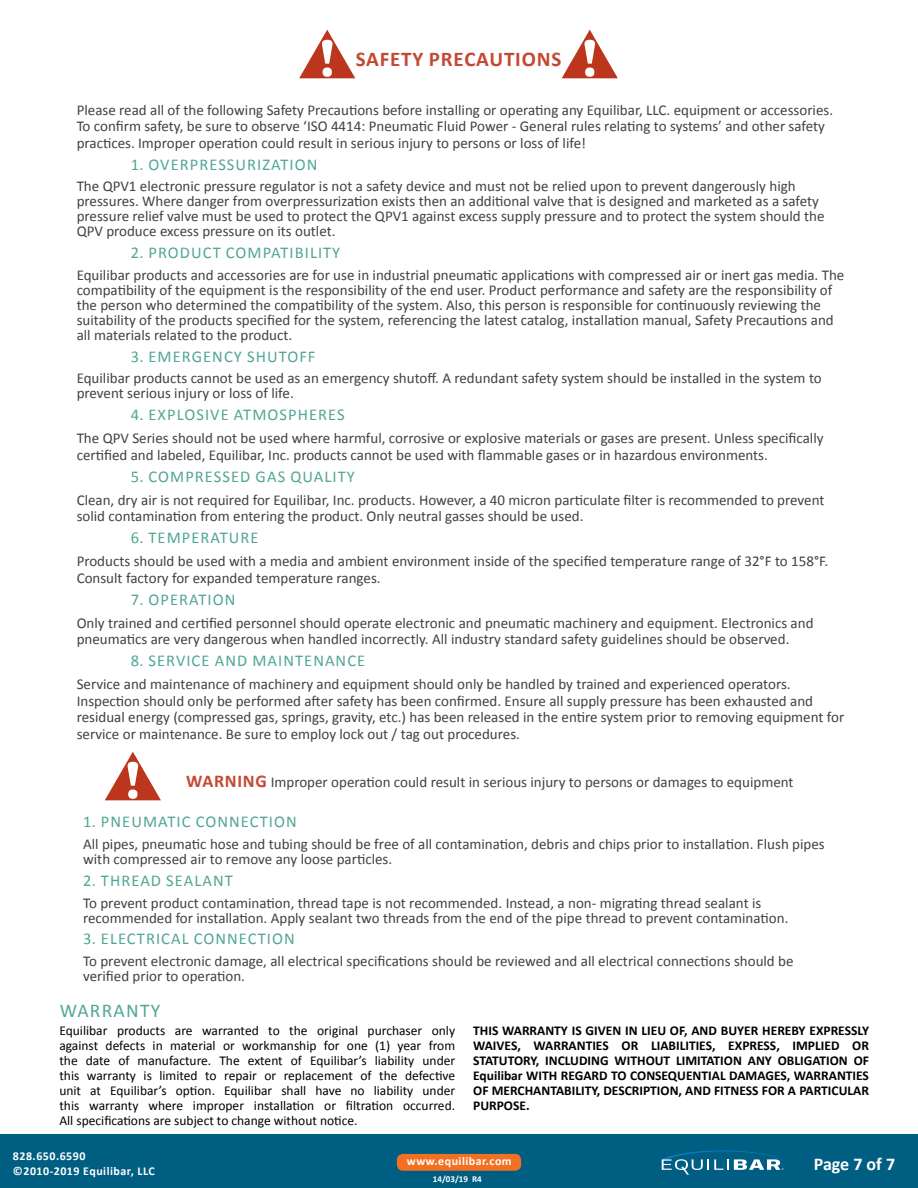
<style>
.page{position:relative;width:918px;height:1188px;background:#fff}
.page>*{position:absolute;margin:0;border:0;box-sizing:border-box;transform-origin:0 0}
.t1{font:700 54px "Britannic";color:#fff}
.t2{font:700 21px "Calibri";letter-spacing:.04em;color:#c34934}
.t3{font:19.5px "Calibri";letter-spacing:.065em;color:#51a695}
.t4{font:700 18px "Calibri";letter-spacing:-.005em;color:#fff}
.t5{font:16.5px "Calibri";letter-spacing:.065em;color:#51a695}
.t6{font:15px/15px "Calibri";color:#414042}
.t7{font:13.5px/15px "Calibri";color:#000;text-align:justify}
.t8{font:700 13.5px/15px "Calibri";color:#000;text-align:justify}
.t9{font:700 12px/14.4px "Calibri";letter-spacing:.04em;color:#fff}
.t10{font:700 9px "Calibri";color:#fff}
.s1{font-weight:700;font-size:18px;color:#c34934}
</style>
<div class="page">
<div style="left:0;top:1134px;width:918px;height:54px;background:#005e83"></div>
<svg style="left:662px;top:1150px;width:123px;height:25px"></svg>
<div style="left:397px;top:1154px;width:124px;height:17px;background:#f36f21;border-radius:6px"></div>
<svg style="left:299px;top:30px;width:56px;height:48px"></svg>
<svg style="left:562px;top:30px;width:56px;height:48px"></svg>
<svg style="left:105px;top:752px;width:56px;height:48px"></svg>
<h1 class="t1" style="left:317px;top:28px;width:21px">!</h1>
<h1 class="t1" style="left:580px;top:28px;width:21px">!</h1>
<h2 class="t2" style="left:356px;top:46px;width:207px">SAFETY PRECAUTIONS</h2>
<p class="t6" style="left:77px;top:102px;width:758px;line-height:16.5px">Please read all of the following Safety Precautions before installing or operating any Equilibar, LLC. equipment or accessories.<br>To confirm safety, be sure to observe ‘ISO 4414: Pneumatic Fluid Power - General rules relating to systems’ and other safety practices. Improper operation could result in serious injury to persons or loss of life!</p>
<p class="t5" style="left:131px;top:154px;width:188px">1. OVERPRESSURIZATION</p>
<p class="t6" style="left:77px;top:179px;width:749px">The QPV1 electronic pressure regulator is not a safety device and must not be relied upon to prevent dangerously high pressures. Where danger from overpressurization exists then an additional valve that is designed and marketed as a safety pressure relief valve must be used to protect the QPV1 against excess supply pressure and to protect the system should the QPV produce excess pressure on its outlet.</p>
<p class="t5" style="left:131px;top:242px;width:211px">2. PRODUCT COMPATIBILITY</p>
<p class="t6" style="left:77px;top:268px;width:769px">Equilibar products and accessories are for use in industrial pneumatic applications with compressed air or inert gas media. The compatibility of the equipment is the responsibility of the end user. Product performance and safety are the responsibility of the person who determined the compatibility of the system. Also, this person is responsible for continuously reviewing the suitability of the products specified for the system, referencing the latest catalog, installation manual, Safety Precautions and all materials related to the product.</p>
<p class="t5" style="left:131px;top:346px;width:186px">3. EMERGENCY SHUTOFF</p>
<p class="t6" style="left:77px;top:371px;width:747px">Equilibar products cannot be used as an emergency shutoff. A redundant safety system should be installed in the system to prevent serious injury or loss of life.</p>
<p class="t5" style="left:131px;top:404px;width:216px">4. EXPLOSIVE ATMOSPHERES</p>
<p class="t6" style="left:77px;top:430px;width:748px;line-height:16.5px">The QPV Series should not be used where harmful, corrosive or explosive materials or gases are present. Unless specifically certified and labeled, Equilibar, Inc. products cannot be used with flammable gases or in hazardous environments.</p>
<p class="t5" style="left:131px;top:466px;width:226px">5. COMPRESSED GAS QUALITY</p>
<p class="t6" style="left:77px;top:492px;width:749px;line-height:16.5px">Clean, dry air is not required for Equilibar, Inc. products. However, a 40 micron particulate filter is recommended to prevent solid contamination from entering the product. Only neutral gasses should be used.</p>
<p class="t5" style="left:131px;top:527px;width:130px">6. TEMPERATURE</p>
<p class="t6" style="left:77px;top:553px;width:753px;line-height:16.5px">Products should be used with a media and ambient environment inside of the specified temperature range of 32°F to 158°F.<br>Consult factory for expanded temperature ranges.</p>
<p class="t5" style="left:131px;top:589px;width:106px">7. OPERATION</p>
<p class="t6" style="left:77px;top:615px;width:738px;line-height:16.5px">Only trained and certified personnel should operate electronic and pneumatic machinery and equipment. Electronics and pneumatics are very dangerous when handled incorrectly. All industry standard safety guidelines should be observed.</p>
<p class="t5" style="left:131px;top:650px;width:236px">8. SERVICE AND MAINTENANCE</p>
<p class="t6" style="left:77px;top:676px;width:769px;line-height:16.5px">Service and maintenance of machinery and equipment should only be handled by trained and experienced operators.<br>Inspection should only be performed after safety has been confirmed. Ensure all supply pressure has been exhausted and residual energy (compressed gas, springs, gravity, etc.) has been released in the entire system prior to removing equipment for service or maintenance. Be sure to employ lock out / tag out procedures.</p>
<h1 class="t1" style="left:123px;top:750px;width:21px">!</h1>
<p class="t6" style="left:186px;top:775px;width:609px"><span class="s1">WARNING</span> Improper operation could result in serious injury to persons or damages to equipment</p>
<p class="t5" style="left:83px;top:811px;width:215px">1. PNEUMATIC CONNECTION</p>
<p class="t6" style="left:83px;top:837px;width:743px">All pipes, pneumatic hose and tubing should be free of all contamination, debris and chips prior to installation. Flush pipes with compressed air to remove any loose particles.</p>
<p class="t5" style="left:83px;top:870px;width:151px">2. THREAD SEALANT</p>
<p class="t6" style="left:83px;top:895px;width:707px">To prevent product contamination, thread tape is not recommended. Instead, a non- migrating thread sealant is recommended for installation. Apply sealant two threads from the end of the pipe thread to prevent contamination.</p>
<p class="t5" style="left:83px;top:928px;width:213px">3. ELECTRICAL CONNECTION</p>
<p class="t6" style="left:83px;top:954px;width:712px">To prevent electronic damage, all electrical specifications should be reviewed and all electrical connections should be verified prior to operation.</p>
<h3 class="t3" style="left:60px;top:998px;width:102px">WARRANTY</h3>
<p class="t7" style="left:59px;top:1023px;width:397px">Equilibar products are warranted to the original purchaser only against defects in material or workmanship for one (1) year from the date of manufacture. The extent of Equilibar’s liability under this warranty is limited to repair or replacement of the defective unit at Equilibar’s option. Equilibar shall have no liability under this warranty where improper installation or filtration occurred.<br>All specifications are subject to change without notice.</p>
<p class="t8" style="left:473px;top:1023px;width:397px">THIS WARRANTY IS GIVEN IN LIEU OF, AND BUYER HEREBY EXPRESSLY WAIVES, WARRANTIES OR LIABILITIES, EXPRESS, IMPLIED OR STATUTORY, INCLUDING WITHOUT LIMITATION ANY OBLIGATION OF Equilibar WITH REGARD TO CONSEQUENTIAL DAMAGES, WARRANTIES OF MERCHANTABILITY, DESCRIPTION, AND FITNESS FOR A PARTICULAR PURPOSE.</p>
<p class="t9" style="left:13px;top:1149px;width:143px">828.650.6590 ©2010-2019 Equilibar, LLC</p>
<p class="t9" style="left:407px;top:1154px;width:106px">www.equilibar.com</p>
<p class="t10" style="left:433px;top:1173px;width:50px">14/03/19 R4</p>
<p class="t4" style="left:814px;top:1152px;width:83px">Page 7 of 7</p>
</div>
